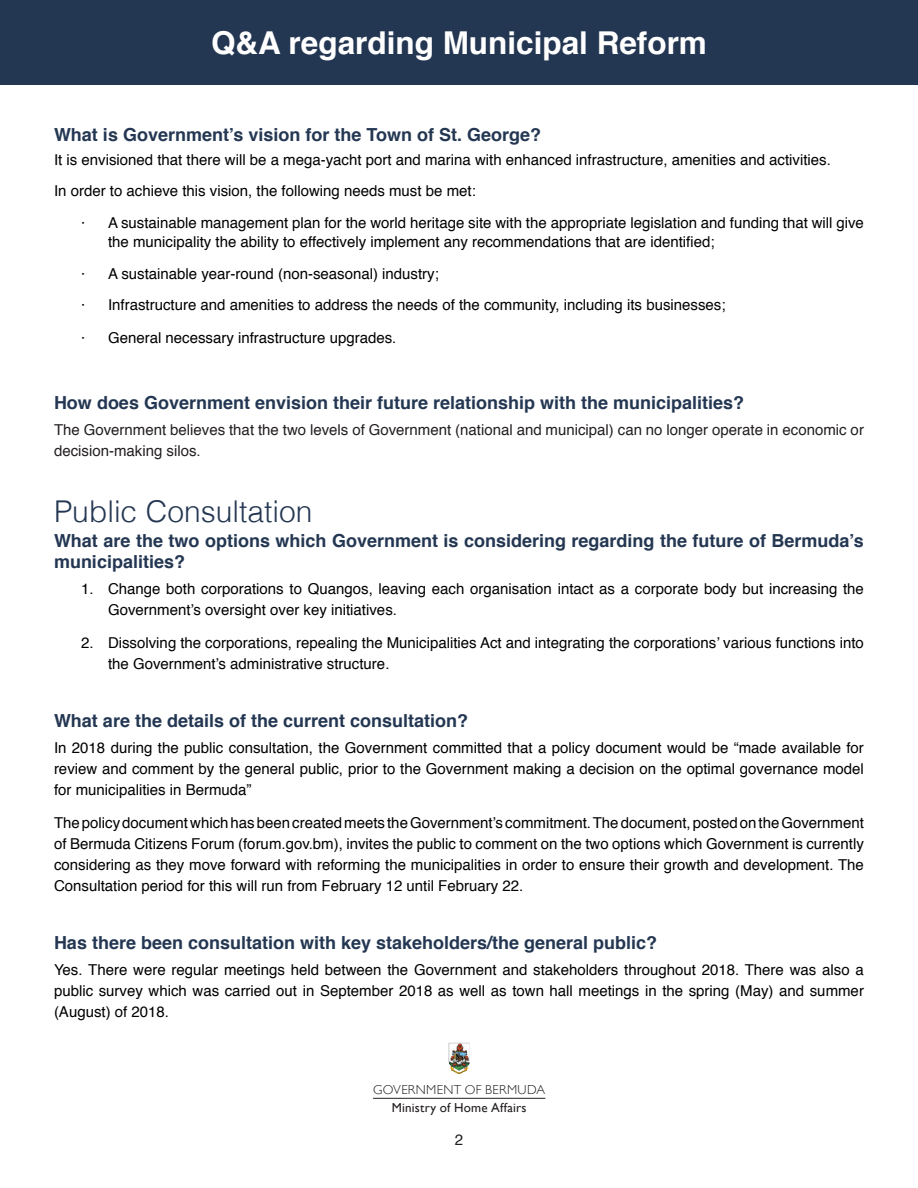
<style>
.page{position:relative;width:918px;height:1188px;background:#fff}
.page>*{position:absolute;margin:0;border:0;box-sizing:border-box;transform-origin:0 0}
.Table_head_-_white{font:700 31.5px "Helvetica";color:#fff}
.SUB_HEAD{font:300 30px "Helvetica";color:#243752}
.SUB_HEAD-2{font:700 18px/21px "Helvetica";color:#243752}
.List_Paragraph{font:15px/21px "Helvetica";color:#000}
.t1{font:15px/21px "Helvetica";color:#231f20}
.t2{font:13.05px "Gill Sans";letter-spacing:.02em;color:#231f20}
.t3{font:300 13.05px "Gill Sans";letter-spacing:.025em;color:#231f20}
</style>
<div class="page">
<div style="left:0;top:0;width:918px;height:84px;background:#243752"></div>
<hr style="left:373px;top:1098px;width:172px;height:1px;background:#231f20">
<img style="left:448px;top:1043px;width:22px;height:31px">
<p class="Table_head_-_white" style="left:211px;top:17px;width:497px">Q&amp;A regarding Municipal Reform</p>
<p class="SUB_HEAD-2" style="left:54px;top:124px;width:489px">What is Government’s vision for the Town of St. George?</p>
<p class="List_Paragraph" style="left:54px;top:150px;width:778px">It is envisioned that there will be a mega-yacht port and marina with enhanced infrastructure, amenities and activities.</p>
<p class="List_Paragraph" style="left:54px;top:181px;width:423px">In order to achieve this vision, the following needs must be met:</p>
<p class="List_Paragraph" style="left:108px;top:213px;width:757px;line-height:19.5px;text-indent:-27px">· A sustainable management plan for the world heritage site with the appropriate legislation and funding that will give the municipality the ability to effectively implement any recommendations that are identified;</p>
<p class="List_Paragraph" style="left:81px;top:264px;width:359px">· A sustainable year-round (non-seasonal) industry;</p>
<p class="List_Paragraph" style="left:81px;top:295px;width:646px">· Infrastructure and amenities to address the needs of the community, including its businesses;</p>
<p class="List_Paragraph" style="left:81px;top:328px;width:317px">· General necessary infrastructure upgrades.</p>
<p class="SUB_HEAD-2" style="left:54px;top:393px;width:692px">How does Government envision their future relationship with the municipalities?</p>
<p class="t1" style="left:54px;top:420px;width:811px">The Government believes that the two levels of Government (national and municipal) can no longer operate in economic or decision-making silos.</p>
<p class="SUB_HEAD" style="left:54px;top:486px;width:260px">Public Consultation</p>
<p class="SUB_HEAD-2" style="left:54px;top:531px;width:811px">What are the two options which Government is considering regarding the future of Bermuda’s municipalities?</p>
<p class="List_Paragraph" style="left:108px;top:579px;width:757px;text-indent:-27px">1. Change both corporations to Quangos, leaving each organisation intact as a corporate body but increasing the<br>Government’s oversight over key initiatives.</p>
<p class="List_Paragraph" style="left:108px;top:633px;width:757px;text-indent:-27px">2. Dissolving the corporations, repealing the Municipalities Act and integrating the corporations’ various functions into the Government’s administrative structure.</p>
<p class="SUB_HEAD-2" style="left:54px;top:711px;width:416px">What are the details of the current consultation?</p>
<p class="List_Paragraph" style="left:54px;top:738px;width:811px;text-align:justify">In 2018 during the public consultation, the Government committed that a policy document would be “made available for review and comment by the general public, prior to the Government making a decision on the optimal governance model for municipalities in Bermuda”</p>
<p class="List_Paragraph" style="left:54px;top:813px;width:811px;text-align:justify">The policy document which has been created meets the Government’s commitment. The document, posted on the Government of Bermuda Citizens Forum (forum.gov.bm), invites the public to comment on the two options which Government is currently considering as they move forward with reforming the municipalities in order to ensure their growth and development. The Consultation period for this will run from February 12 until February 22.</p>
<p class="SUB_HEAD-2" style="left:54px;top:933px;width:605px">Has there been consultation with key stakeholders/the general public?</p>
<p class="List_Paragraph" style="left:54px;top:960px;width:811px;text-align:justify">Yes. There were regular meetings held between the Government and stakeholders throughout 2018. There was also a public survey which was carried out in September 2018 as well as town hall meetings in the spring (May) and summer (August) of 2018.</p>
<p class="t3" style="left:373px;top:1080px;width:174px">GOVERNMENT OF BERMUDA</p>
<p class="t2" style="left:392px;top:1100px;width:136px">Ministry of Home Affairs</p>
<p class="t1" style="left:455px;top:1130px;width:10px">2</p>
</div>
